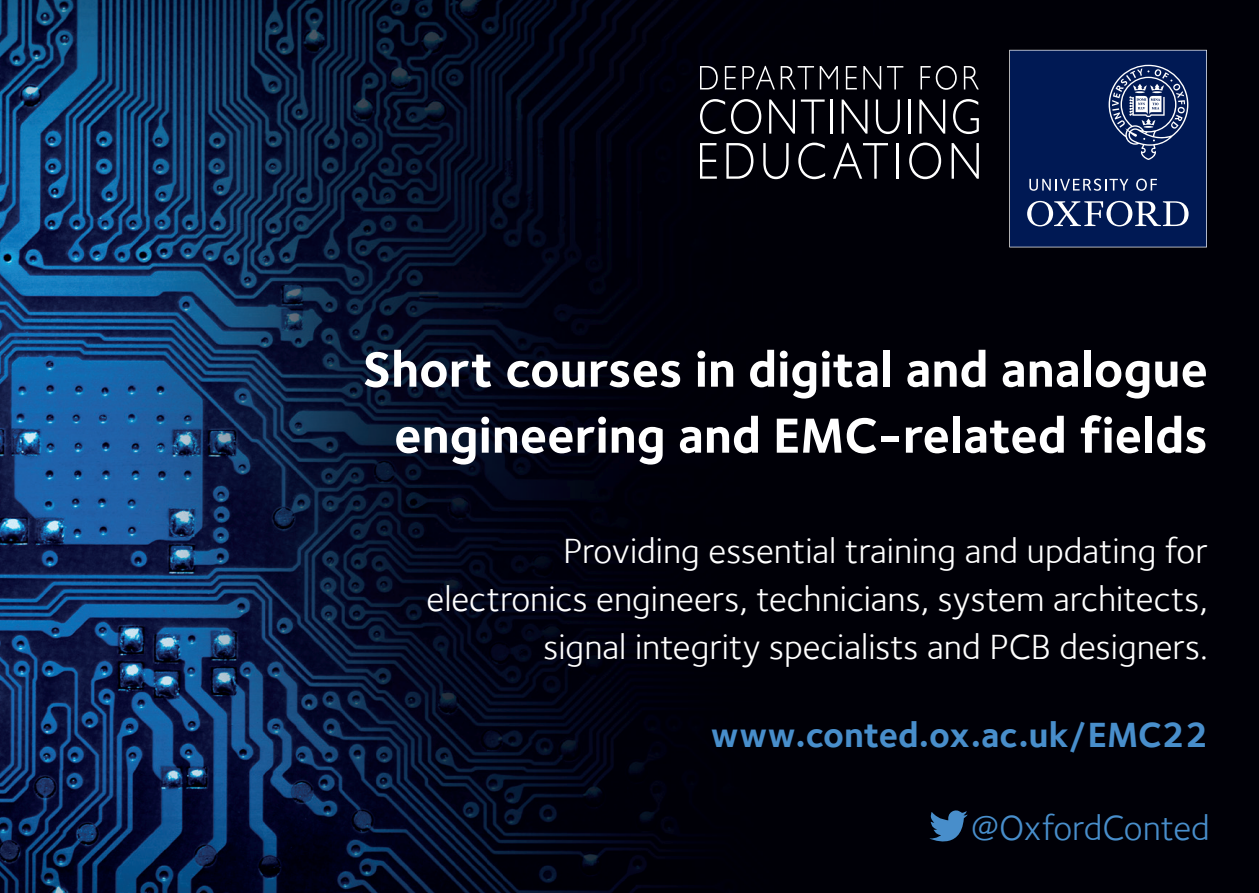
<style>
.page{position:relative;width:1259px;height:893px;background:#fff}
.page>*{position:absolute;margin:0;border:0;box-sizing:border-box;transform-origin:0 0}
.t1{font:700 51px/66px "Foundry Sterling";color:#fff;text-align:right}
.t2{font:36px/48px "Foundry Sterling";color:#fff;text-align:right}
.t3{font:700 36px "Foundry Sterling";color:#488ecb}
.t4{font:36px "Foundry Sterling";color:#488ecb}
</style>
<div class="page">
<img style="left:0;top:0;width:1259px;height:893px">
<svg style="left:1009px;top:50px;width:198px;height:197px"></svg>
<svg style="left:700px;top:143px;width:17px;height:36px"></svg>
<svg style="left:726px;top:143px;width:27px;height:36px"></svg>
<svg style="left:763px;top:143px;width:25px;height:36px"></svg>
<svg style="left:798px;top:143px;width:27px;height:36px"></svg>
<svg style="left:833px;top:143px;width:55px;height:36px"></svg>
<hr style="left:896px;top:143px;width:2px;height:36px;background:#fff">
<svg style="left:909px;top:143px;width:32px;height:36px"></svg>
<svg style="left:951px;top:143px;width:28px;height:36px"></svg>
<svg style="left:700px;top:99px;width:25px;height:35px"></svg>
<svg style="left:731px;top:99px;width:30px;height:35px"></svg>
<svg style="left:769px;top:100px;width:26px;height:34px"></svg>
<svg style="left:801px;top:100px;width:23px;height:34px"></svg>
<hr style="left:830px;top:100px;width:2px;height:34px;background:#fff">
<svg style="left:841px;top:100px;width:26px;height:34px"></svg>
<svg style="left:876px;top:100px;width:24px;height:34px"></svg>
<hr style="left:908px;top:100px;width:2px;height:34px;background:#fff">
<svg style="left:919px;top:100px;width:26px;height:34px"></svg>
<svg style="left:953px;top:99px;width:26px;height:35px"></svg>
<svg style="left:700px;top:66px;width:18px;height:23px"></svg>
<svg style="left:725px;top:66px;width:11px;height:23px"></svg>
<svg style="left:742px;top:66px;width:96px;height:23px"></svg>
<svg style="left:846px;top:66px;width:11px;height:23px"></svg>
<svg style="left:863px;top:66px;width:18px;height:23px"></svg>
<svg style="left:887px;top:66px;width:16px;height:23px"></svg>
<svg style="left:920px;top:66px;width:36px;height:24px"></svg>
<svg style="left:964px;top:66px;width:15px;height:23px"></svg>
<svg style="left:928px;top:809px;width:39px;height:44px"></svg>
<h1 class="t1" style="left:363px;top:336px;width:846px">Short courses in digital and analogue engineering and EMC-related fields</h1>
<p class="t2" style="left:426px;top:527px;width:783px">Providing essential training and updating for electronics engineers, technicians, system architects, signal integrity specialists and PCB designers.</p>
<p class="t3" style="left:711px;top:713px;width:498px">www.conted.ox.ac.uk/EMC22</p>
<p class="t4" style="left:971px;top:807px;width:240px">@OxfordConted</p>
</div>
